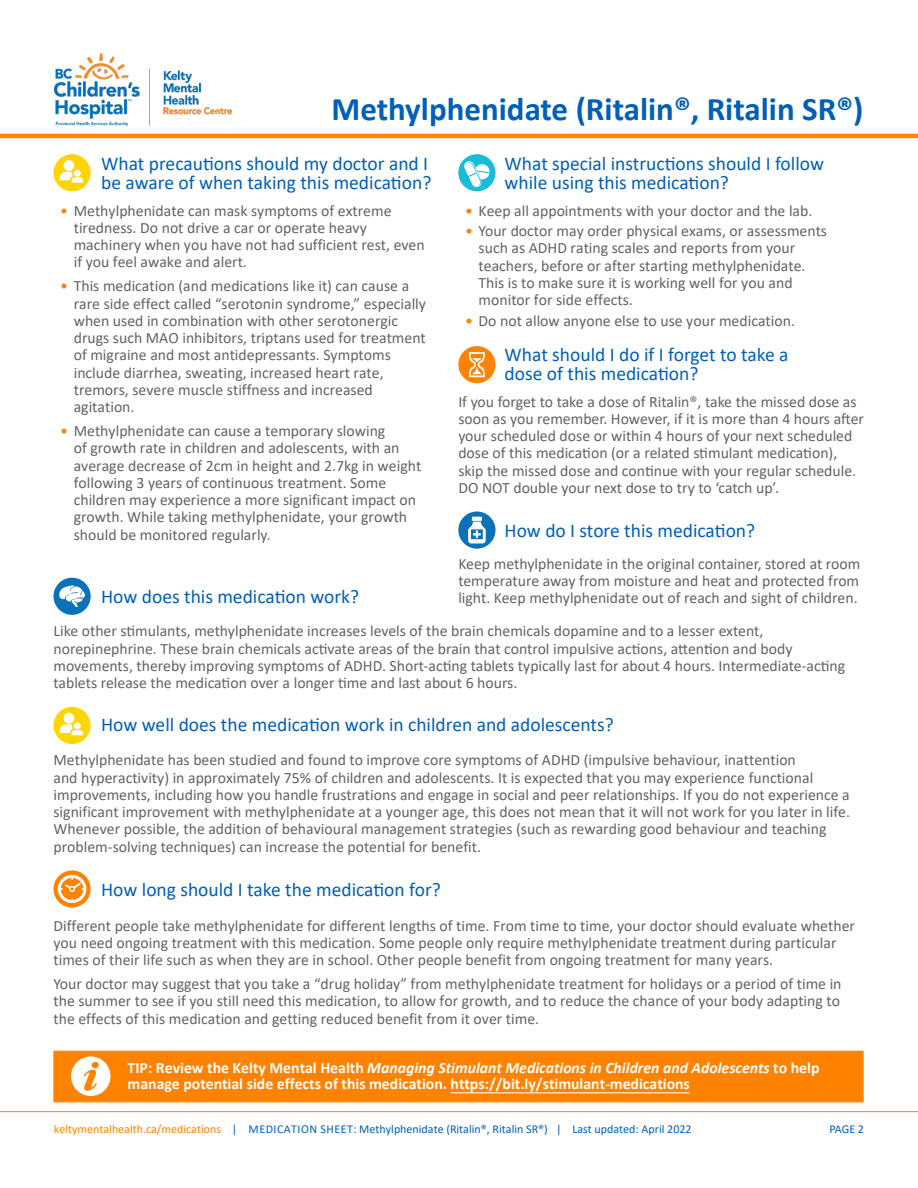
<style>
.page{position:relative;width:918px;height:1188px;background:#fff}
.page>*{position:absolute;margin:0;border:0;box-sizing:border-box;transform-origin:0 0}
.page_2_title_small{font:700 33px "Calibri";color:#005fb9}
.t1{font:19.5px/19.5px "Calibri";color:#005fb9}
.body{font:15.75px/17.2px "Calibri";color:#636366}
.tip{font:700 15.75px/16.5px "Calibri";color:#fff}
.t2{font:12px "Calibri";color:#005fb9}
.s1{color:#ff8200}
.s2{font-style:italic}
</style>
<div class="page">
<hr style="left:0;top:1111px;width:918px;height:1px;background:#ff8200">
<div style="left:53px;top:154px;width:38px;height:37px;background:#fcd604;border-radius:50%"></div>
<svg style="left:60px;top:172px;width:23px;height:11px"></svg>
<div style="left:74px;top:170px;width:7px;height:7px;background:#fff;border-radius:50%"></div>
<div style="left:64px;top:160px;width:10px;height:11px;background:#fff;border-radius:50%"></div>
<div style="left:458px;top:346px;width:37px;height:37px;background:#ff8200;border-radius:50%"></div>
<svg style="left:469px;top:352px;width:16px;height:25px"></svg>
<div style="left:458px;top:154px;width:37px;height:37px;background:#18bcd7;border-radius:50%"></div>
<svg style="left:463px;top:161px;width:27px;height:27px"></svg>
<div style="left:53px;top:1051px;width:810px;height:51px;background:#ff8200;border:1px solid #ff8200"></div>
<div style="left:71px;top:1056px;width:40px;height:40px;background:#fff;border-radius:50%"></div>
<svg style="left:84px;top:1062px;width:15px;height:29px"></svg>
<div style="left:458px;top:512px;width:37px;height:37px;background:#0b72ba;border-radius:50%"></div>
<svg style="left:472px;top:517px;width:10px;height:4px"></svg>
<svg style="left:468px;top:522px;width:18px;height:21px"></svg>
<svg style="left:53px;top:870px;width:38px;height:38px"></svg>
<svg style="left:58px;top:875px;width:28px;height:28px"></svg>
<div style="left:53px;top:707px;width:38px;height:37px;background:#fcd604;border-radius:50%"></div>
<svg style="left:60px;top:724px;width:23px;height:11px"></svg>
<div style="left:74px;top:722px;width:7px;height:7px;background:#fff;border-radius:50%"></div>
<div style="left:64px;top:713px;width:10px;height:11px;background:#fff;border-radius:50%"></div>
<div style="left:53px;top:578px;width:38px;height:37px;background:#0b72ba;border-radius:50%"></div>
<svg style="left:59px;top:585px;width:26px;height:22px"></svg>
<hr style="left:0;top:134px;width:918px;height:4px;background:#ff8200">
<img style="left:55px;top:54px;width:176px;height:71px">
<hr style="left:451px;top:1092px;width:239px;height:1px;background:#fff">
<p class="page_2_title_small" style="left:332px;top:86px;width:533px">Methylphenidate (Ritalin®, Ritalin SR®)</p>
<h2 class="t1" style="left:101px;top:153px;width:332px">What precautions should my doctor and I be aware of when taking this medication?</h2>
<h2 class="t1" style="left:505px;top:153px;width:321px">What special instructions should I follow while using this medication?</h2>
<p class="body" style="left:74px;top:201px;width:353px;text-indent:-13px"><span class="s1">•</span> Methylphenidate can mask symptoms of extreme tiredness. Do not drive a car or operate heavy machinery when you have not had sufficient rest, even if you feel awake and alert.</p>
<p class="body" style="left:74px;top:277px;width:354px;text-indent:-14px"><span class="s1">•</span> This medication (and medications like it) can cause a rare side effect called “serotonin syndrome,” especially when used in combination with other serotonergic drugs such MAO inhibitors, triptans used for treatment of migraine and most antidepressants. Symptoms include diarrhea, sweating, increased heart rate, tremors, severe muscle stiffness and increased agitation.</p>
<p class="body" style="left:74px;top:422px;width:349px;text-indent:-14px"><span class="s1">•</span> Methylphenidate can cause a temporary slowing<br>of growth rate in children and adolescents, with an average decrease of 2cm in height and 2.7kg in weight following 3 years of continuous treatment. Some children may experience a more significant impact on growth. While taking methylphenidate, your growth should be monitored regularly.</p>
<h2 class="t1" style="left:101px;top:586px;width:260px">How does this medication work?</h2>
<p class="body" style="left:465px;top:201px;width:349px"><span class="s1">•</span> Keep all appointments with your doctor and the lab.</p>
<p class="body" style="left:479px;top:222px;width:350px;text-indent:-14px"><span class="s1">•</span> Your doctor may order physical exams, or assessments such as ADHD rating scales and reports from your teachers, before or after starting methylphenidate.<br>This is to make sure it is working well for you and monitor for side effects.</p>
<p class="body" style="left:465px;top:311px;width:331px"><span class="s1">•</span> Do not allow anyone else to use your medication.</p>
<h2 class="t1" style="left:505px;top:344px;width:285px">What should I do if I forget to take a dose of this medication?</h2>
<p class="body" style="left:458px;top:392px;width:407px">If you forget to take a dose of Ritalin®, take the missed dose as soon as you remember. However, if it is more than 4 hours after your scheduled dose or within 4 hours of your next scheduled dose of this medication (or a related stimulant medication), skip the missed dose and continue with your regular schedule.<br>DO NOT double your next dose to try to ‘catch up’.</p>
<h2 class="t1" style="left:505px;top:520px;width:252px">How do I store this medication?</h2>
<p class="body" style="left:458px;top:555px;width:403px;text-align:justify">Keep methylphenidate in the original container, stored at room temperature away from moisture and heat and protected from light. Keep methylphenidate out of reach and sight of children.</p>
<p class="body" style="left:53px;top:622px;width:793px">Like other stimulants, methylphenidate increases levels of the brain chemicals dopamine and to a lesser extent, norepinephrine. These brain chemicals activate areas of the brain that control impulsive actions, attention and body movements, thereby improving symptoms of ADHD. Short-acting tablets typically last for about 4 hours. Intermediate-acting tablets release the medication over a longer time and last about 6 hours.</p>
<h2 class="t1" style="left:101px;top:714px;width:514px">How well does the medication work in children and adolescents?</h2>
<p class="body" style="left:53px;top:751px;width:798px">Methylphenidate has been studied and found to improve core symptoms of ADHD (impulsive behaviour, inattention<br>and hyperactivity) in approximately 75% of children and adolescents. It is expected that you may experience functional improvements, including how you handle frustrations and engage in social and peer relationships. If you do not experience a significant improvement with methylphenidate at a younger age, this does not mean that it will not work for you later in life.<br>Whenever possible, the addition of behavioural management strategies (such as rewarding good behaviour and teaching problem-solving techniques) can increase the potential for benefit.</p>
<h2 class="t1" style="left:101px;top:879px;width:341px">How long should I take the medication for?</h2>
<p class="body" style="left:53px;top:916px;width:803px">Different people take methylphenidate for different lengths of time. From time to time, your doctor should evaluate whether you need ongoing treatment with this medication. Some people only require methylphenidate treatment during particular times of their life such as when they are in school. Other people benefit from ongoing treatment for many years.</p>
<p class="body" style="left:53px;top:975px;width:790px;text-align:justify">Your doctor may suggest that you take a “drug holiday” from methylphenidate treatment for holidays or a period of time in the summer to see if you still need this medication, to allow for growth, and to reduce the chance of your body adapting to the effects of this medication and getting reduced benefit from it over time.</p>
<p class="tip" style="left:128px;top:1059px;width:693px">TIP: Review the Kelty Mental Health <span class="s2">Managing Stimulant Medications in Children and Adolescents</span> to help manage potential side effects of this medication. https://bit.ly/stimulant-medications</p>
<p class="t2" style="left:54px;top:1121px;width:639px"><span class="s1">keltymentalhealth.ca/medications</span> | MEDICATION SHEET: Methylphenidate (Ritalin®, Ritalin SR®) | Last updated: April 2022</p>
<p class="t2" style="left:830px;top:1121px;width:36px">PAGE 2</p>
</div>
